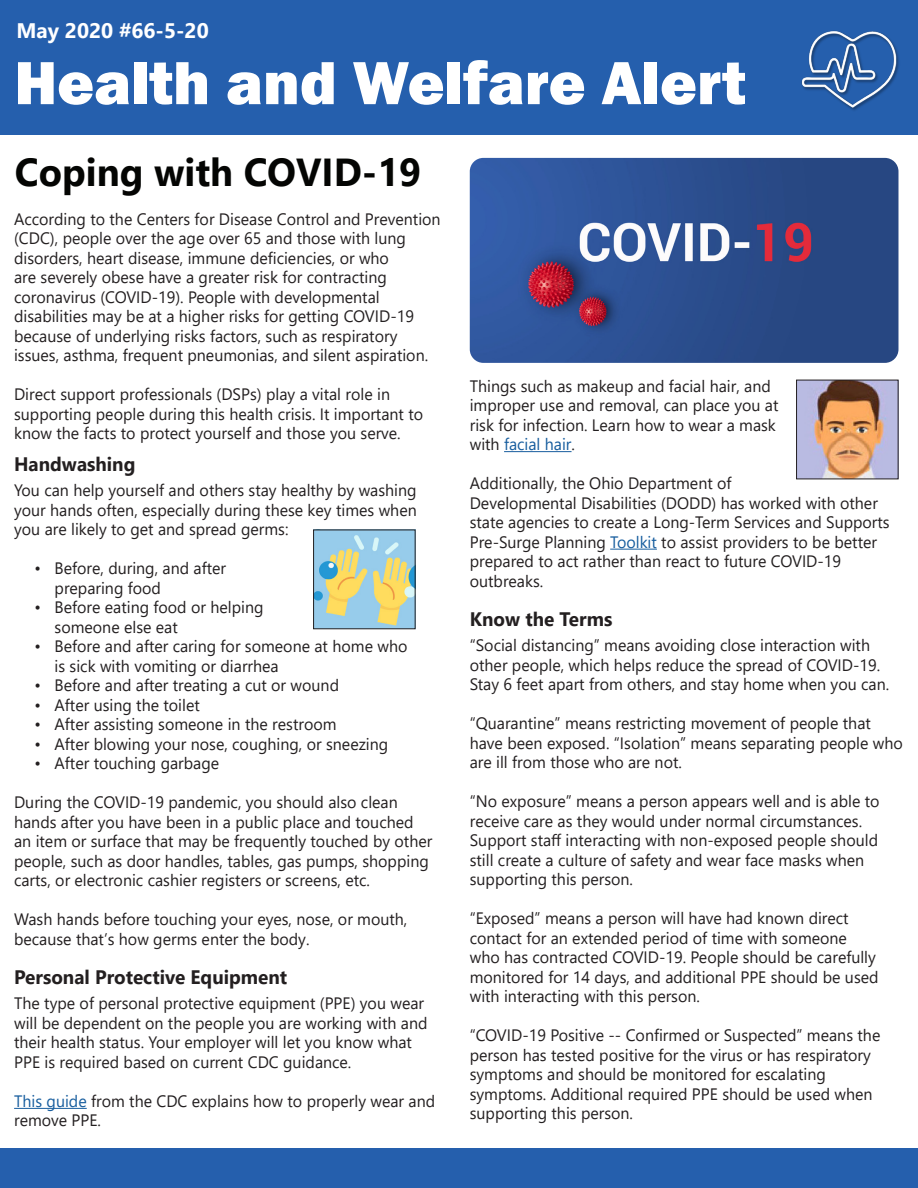
<style>
.page{position:relative;width:918px;height:1188px;background:#fff}
.page>*{position:absolute;margin:0;border:0;box-sizing:border-box;transform-origin:0 0}
.t1{font:800 63px "Franklin Gothic";color:#fff}
.t2{font:700 39px "Segoe UI";color:#040503}
.t3{font:700 21px "Segoe UI";color:#fff}
.t4{font:700 19.5px "Segoe UI";color:#231f20}
.t5{font:16.5px/19.5px "Segoe UI";color:#231f20}
.s1{color:#175d9e}
</style>
<div class="page">
<div style="left:0;top:0;width:918px;height:135px;background:#255fad"></div>
<img style="left:801px;top:31px;width:98px;height:79px">
<div style="left:0;top:1148px;width:918px;height:40px;background:#255fad"></div>
<hr style="left:14px;top:1108px;width:73px;height:1px;background:#175d9e">
<img style="left:470px;top:158px;width:428px;height:205px">
<hr style="left:504px;top:451px;width:68px;height:1px;background:#175d9e">
<hr style="left:610px;top:549px;width:47px;height:1px;background:#175d9e">
<img style="left:315px;top:532px;width:99px;height:95px">
<div style="left:313px;top:530px;width:103px;height:99px;border:1px solid #231f20"></div>
<img style="left:798px;top:382px;width:98px;height:95px">
<div style="left:796px;top:380px;width:102px;height:99px;border:1px solid #231f20"></div>
<p class="t3" style="left:16px;top:11px;width:194px">May 2020 #66-5-20</p>
<p class="t1" style="left:14px;top:42px;width:733px">Health and Welfare Alert</p>
<p class="t2" style="left:15px;top:136px;width:408px">Coping with COVID-19</p>
<p class="t5" style="left:14px;top:208px;width:428px">According to the Centers for Disease Control and Prevention (CDC), people over the age over 65 and those with lung disorders, heart disease, immune deficiencies, or who<br>are severely obese have a greater risk for contracting coronavirus (COVID-19). People with developmental disabilities may be at a higher risks for getting COVID-19 because of underlying risks factors, such as respiratory issues, asthma, frequent pneumonias, and silent aspiration.</p>
<p class="t5" style="left:14px;top:383px;width:411px">Direct support professionals (DSPs) play a vital role in supporting people during this health crisis. It important to know the facts to protect yourself and those you serve.</p>
<p class="t4" style="left:14px;top:446px;width:123px">Handwashing</p>
<p class="t5" style="left:14px;top:479px;width:404px;text-align:justify">You can help yourself and others stay healthy by washing your hands often, especially during these key times when you are likely to get and spread germs:</p>
<p class="t5" style="left:55px;top:557px;width:173px;text-indent:-20px">• Before, during, and after preparing food</p>
<p class="t5" style="left:55px;top:596px;width:210px;text-indent:-20px">• Before eating food or helping someone else eat</p>
<p class="t5" style="left:55px;top:635px;width:354px;text-indent:-20px">• Before and after caring for someone at home who is sick with vomiting or diarrhea</p>
<p class="t5" style="left:34px;top:674px;width:306px">• Before and after treating a cut or wound</p>
<p class="t5" style="left:34px;top:694px;width:167px">• After using the toilet</p>
<p class="t5" style="left:34px;top:713px;width:304px">• After assisting someone in the restroom</p>
<p class="t5" style="left:34px;top:733px;width:355px">• After blowing your nose, coughing, or sneezing</p>
<p class="t5" style="left:34px;top:752px;width:186px">• After touching garbage</p>
<p class="t5" style="left:14px;top:791px;width:420px">During the COVID-19 pandemic, you should also clean hands after you have been in a public place and touched an item or surface that may be frequently touched by other people, such as door handles, tables, gas pumps, shopping carts, or electronic cashier registers or screens, etc.</p>
<p class="t5" style="left:14px;top:908px;width:395px">Wash hands before touching your eyes, nose, or mouth, because that’s how germs enter the body.</p>
<p class="t4" style="left:14px;top:959px;width:275px">Personal Protective Equipment</p>
<p class="t5" style="left:14px;top:992px;width:415px">The type of personal protective equipment (PPE) you wear will be dependent on the people you are working with and their health status. Your employer will let you know what PPE is required based on current CDC guidance.</p>
<p class="t5" style="left:14px;top:1090px;width:423px"><span class="s1">This guide</span> from the CDC explains how to properly wear and remove PPE.</p>
<p class="t5" style="left:470px;top:375px;width:310px">Things such as makeup and facial hair, and improper use and removal, can place you at risk for infection. Learn how to wear a mask with <span class="s1">facial hair</span>.</p>
<p class="t5" style="left:470px;top:472px;width:421px">Additionally, the Ohio Department of<br>Developmental Disabilities (DODD) has worked with other state agencies to create a Long-Term Services and Supports Pre-Surge Planning <span class="s1">Toolkit</span> to assist providers to be better prepared to act rather than react to future COVID-19 outbreaks.</p>
<p class="t4" style="left:470px;top:600px;width:144px">Know the Terms</p>
<p class="t5" style="left:470px;top:634px;width:421px">“Social distancing” means avoiding close interaction with other people, which helps reduce the spread of COVID-19.<br>Stay 6 feet apart from others, and stay home when you can.</p>
<p class="t5" style="left:470px;top:712px;width:435px">“Quarantine” means restricting movement of people that have been exposed. “Isolation” means separating people who are ill from those who are not.</p>
<p class="t5" style="left:470px;top:790px;width:411px">“No exposure” means a person appears well and is able to receive care as they would under normal circumstances.<br>Support staff interacting with non-exposed people should still create a culture of safety and wear face masks when supporting this person.</p>
<p class="t5" style="left:470px;top:907px;width:410px">“Exposed” means a person will have had known direct contact for an extended period of time with someone who has contracted COVID-19. People should be carefully monitored for 14 days, and additional PPE should be used with interacting with this person.</p>
<p class="t5" style="left:470px;top:1024px;width:412px">“COVID-19 Positive -- Confirmed or Suspected” means the person has tested positive for the virus or has respiratory symptoms and should be monitored for escalating symptoms. Additional required PPE should be used when supporting this person.</p>
</div>
